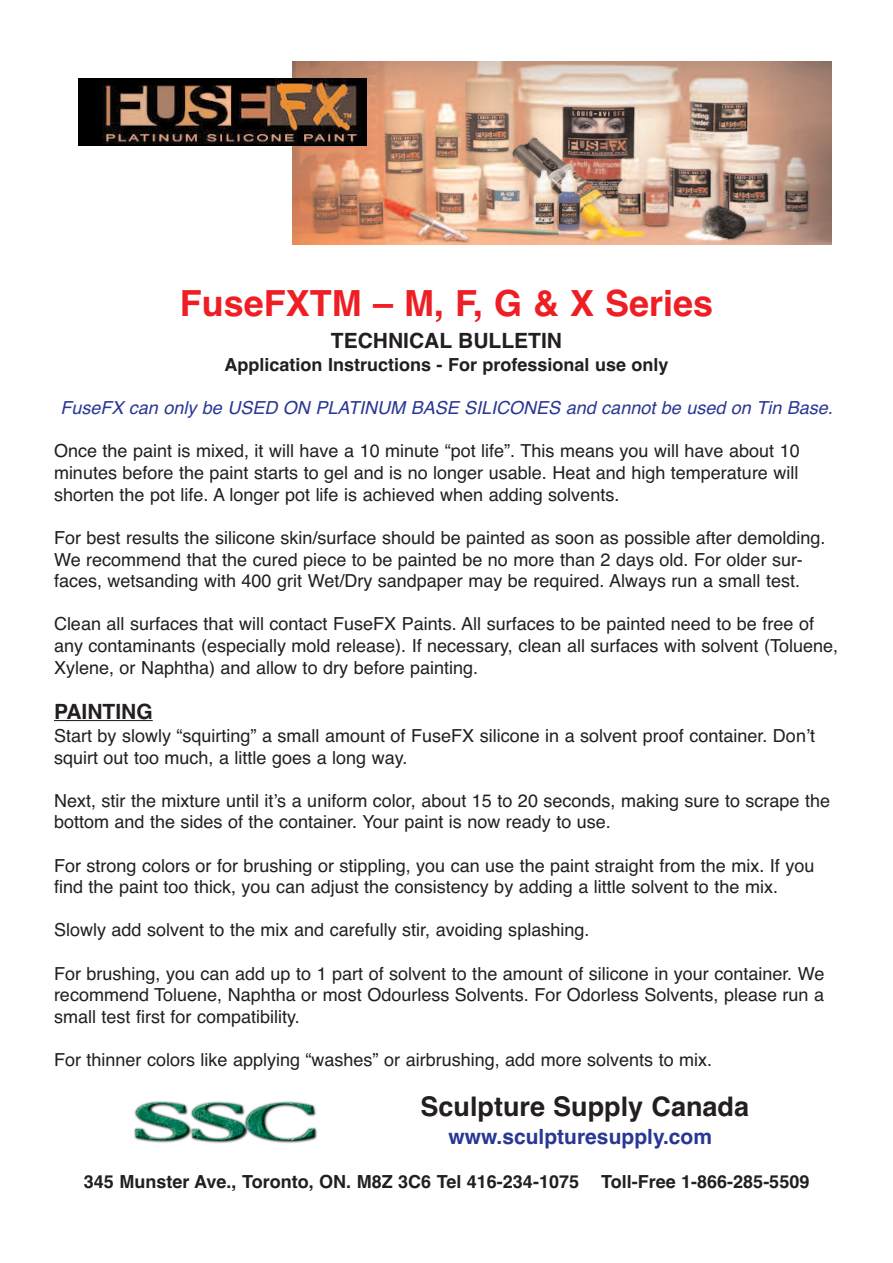
<style>
.page{position:relative;width:893px;height:1263px;background:#fff}
.page>*{position:absolute;margin:0;border:0;box-sizing:border-box;transform-origin:0 0}
.t1{font:700 36px "Helvetica";color:#ee1e24}
.t2{font:700 27px "Helvetica";color:#231f20}
.t3{font:700 21px "Helvetica";color:#231f20}
.t4{font:700 21px "Helvetica";color:#293795}
.t5{font:18px/21.6px "Helvetica";color:#231f20}
.t6{font:700 18px "Helvetica";color:#231f20}
.t7{font:italic 18px "Helvetica";color:#293795}
</style>
<div class="page">
<svg style="left:54px;top:720px;width:12px;height:1px"></svg>
<hr style="left:66px;top:720px;width:87px;height:1px;background:#231f20">
<img style="left:134px;top:1101px;width:183px;height:42px">
<img style="left:293px;top:62px;width:538px;height:182px">
<img style="left:78px;top:79px;width:288px;height:66px">
<h1 class="t1" style="left:180px;top:283px;width:535px">FuseFXTM – M, F, G &amp; X Series</h1>
<p class="t3" style="left:331px;top:329px;width:233px">TECHNICAL BULLETIN</p>
<p class="t6" style="left:224px;top:354px;width:446px">Application Instructions - For professional use only</p>
<p class="t7" style="left:60px;top:397px;width:774px">FuseFX can only be USED ON PLATINUM BASE SILICONES and cannot be used on Tin Base.</p>
<p class="t5" style="left:54px;top:440px;width:747px;text-align:justify">Once the paint is mixed, it will have a 10 minute “pot life”. This means you will have about 10 minutes before the paint starts to gel and is no longer usable. Heat and high temperature will shorten the pot life. A longer pot life is achieved when adding solvents.</p>
<p class="t5" style="left:54px;top:527px;width:773px">For best results the silicone skin/surface should be painted as soon as possible after demolding.<br>We recommend that the cured piece to be painted be no more than 2 days old. For older sur&shy;faces, wetsanding with 400 grit Wet/Dry sandpaper may be required. Always run a small test.</p>
<p class="t5" style="left:54px;top:613px;width:786px">Clean all surfaces that will contact FuseFX Paints. All surfaces to be painted need to be free of any contaminants (especially mold release). If necessary, clean all surfaces with solvent (Toluene,<br>Xylene, or Naphtha) and allow to dry before painting.</p>
<p class="t3" style="left:54px;top:699px;width:100px">PAINTING</p>
<p class="t5" style="left:54px;top:725px;width:762px">Start by slowly “squirting” a small amount of FuseFX silicone in a solvent proof container. Don’t squirt out too much, a little goes a long way.</p>
<p class="t5" style="left:54px;top:790px;width:778px">Next, stir the mixture until it’s a uniform color, about 15 to 20 seconds, making sure to scrape the bottom and the sides of the container. Your paint is now ready to use.</p>
<p class="t5" style="left:54px;top:854px;width:762px">For strong colors or for brushing or stippling, you can use the paint straight from the mix. If you find the paint too thick, you can adjust the consistency by adding a little solvent to the mix.</p>
<p class="t5" style="left:54px;top:919px;width:537px">Slowly add solvent to the mix and carefully stir, avoiding splashing.</p>
<p class="t5" style="left:54px;top:962px;width:772px;text-align:justify">For brushing, you can add up to 1 part of solvent to the amount of silicone in your container. We recommend Toluene, Naphtha or most Odourless Solvents. For Odorless Solvents, please run a small test first for compatibility.</p>
<p class="t5" style="left:54px;top:1049px;width:660px">For thinner colors like applying “washes” or airbrushing, add more solvents to mix.</p>
<h2 class="t2" style="left:420px;top:1091px;width:330px">Sculpture Supply Canada</h2>
<p class="t4" style="left:448px;top:1124px;width:265px">www.sculpturesupply.com</p>
<p class="t6" style="left:84px;top:1171px;width:727px">345 Munster Ave., Toronto, ON. M8Z 3C6 Tel 416-234-1075 Toll-Free 1-866-285-5509</p>
</div>
